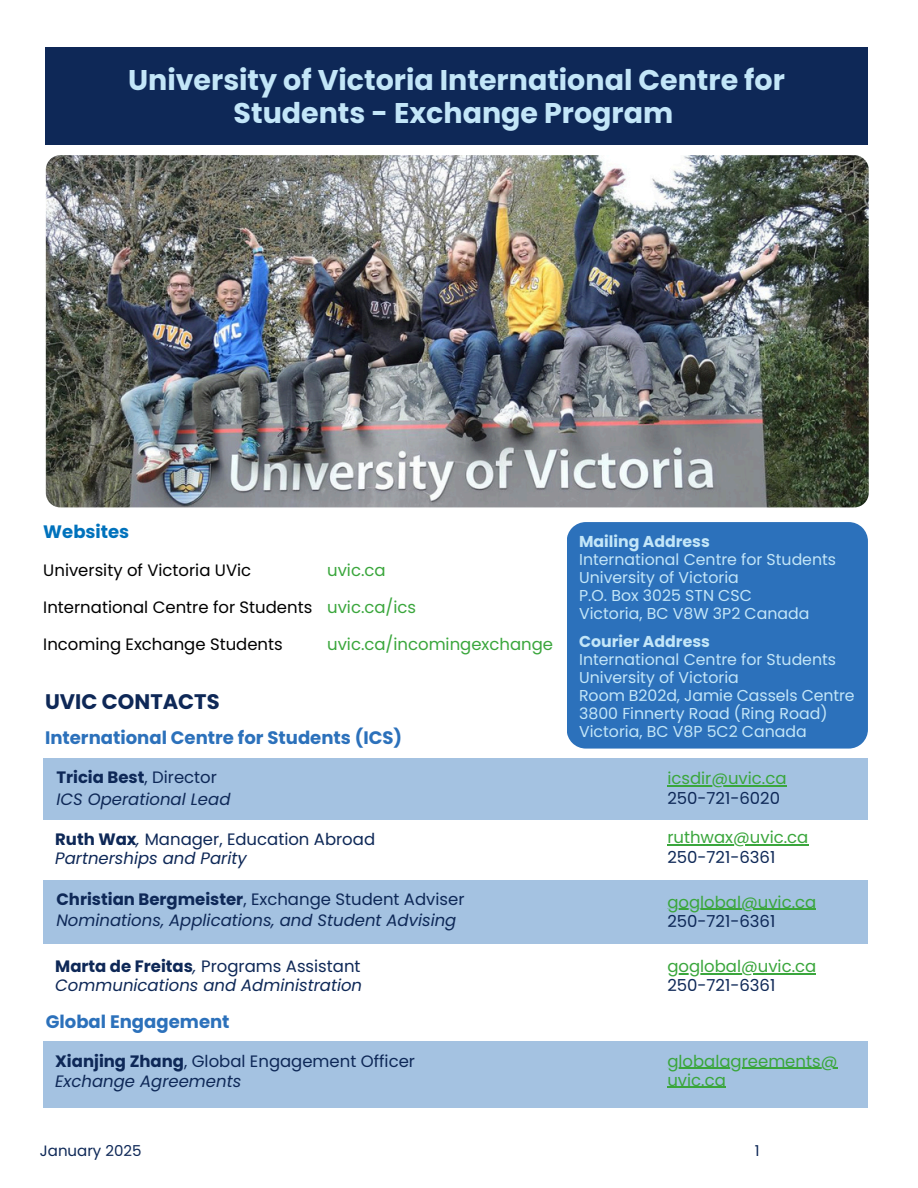
<style>
.page{position:relative;width:918px;height:1188px;background:#fff}
.page>*{position:absolute;margin:0;border:0;box-sizing:border-box;transform-origin:0 0}
.t1{font:700 28.5px/33.8px "Poppins";color:#c3e6f8;text-align:center}
.t2{font:700 21px "Poppins";color:#0e2857}
.t3{font:700 18px "Poppins";color:#2c71bb}
.t4{font:700 18px "Poppins";color:#0072bc}
.t5{font:italic 16.5px/21.3px "Poppins";color:#0e2857}
.t6{font:16.5px/19.2px "Poppins";color:#3aa63c}
.t7{font:16.5px/19.2px "Poppins";color:#0e2857}
.t8{font:16.5px "Poppins";color:#000}
.t9{font:15.75px/18px "Poppins";color:#c3e6f8}
.t10{font:700 15.75px "Poppins";color:#c3e6f8}
.t11{font:15px "Poppins";color:#0e2857}
.s1{font-weight:700;font-style:normal}
.s2{font-style:normal}
.s3{color:#0e2857}
.s4{font-weight:700}
.s5{font-style:italic}
</style>
<div class="page">
<img style="left:46px;top:155px;width:822px;height:352px;border-radius:15px">
<div style="left:567px;top:522px;width:301px;height:227px;background:#2c71bb"></div>
<div style="left:43px;top:1041px;width:825px;height:67px;background:#a4c2e1"></div>
<div style="left:45px;top:48px;width:823px;height:97px;background:#0e2857"></div>
<div style="left:43px;top:880px;width:825px;height:64px;background:#a4c2e1"></div>
<div style="left:43px;top:759px;width:825px;height:61px;background:#a4c2e1"></div>
<hr style="left:667px;top:909px;width:149px;height:1px;background:#3aa63c">
<hr style="left:667px;top:845px;width:141px;height:1px;background:#3aa63c">
<hr style="left:667px;top:1068px;width:170px;height:1px;background:#3aa63c">
<hr style="left:667px;top:1087px;width:59px;height:1px;background:#3aa63c">
<hr style="left:667px;top:786px;width:120px;height:1px;background:#3aa63c">
<hr style="left:667px;top:973px;width:149px;height:2px;background:#3aa63c">
<p class="t1" style="left:128px;top:63px;width:658px">University of Victoria International Centre for<br>Students - Exchange Program</p>
<p class="t4" style="left:43px;top:520px;width:88px">Websites</p>
<p class="t8" style="left:43px;top:558px;width:209px">University of Victoria UVic</p>
<p class="t8" style="left:43px;top:595px;width:271px">International Centre for Students</p>
<p class="t8" style="left:43px;top:632px;width:241px">Incoming Exchange Students</p>
<p class="t2" style="left:45px;top:687px;width:176px">UVIC CONTACTS</p>
<p class="t3" style="left:45px;top:725px;width:359px">International Centre for Students (ICS)</p>
<h4 class="t6" style="left:327px;top:560px;width:60px">uvic.ca</h4>
<h4 class="t6" style="left:327px;top:597px;width:91px">uvic.ca/ics</h4>
<h4 class="t6" style="left:327px;top:634px;width:227px">uvic.ca/incomingexchange</h4>
<h4 class="t10" style="left:579px;top:530px;width:132px">Mailing Address</h4>
<p class="t9" style="left:579px;top:550px;width:258px">International Centre for Students<br>University of Victoria</p>
<p class="t9" style="left:579px;top:586px;width:174px">P.O. Box 3025 STN CSC</p>
<p class="t9" style="left:579px;top:604px;width:232px">Victoria, BC V8W 3P2 Canada</p>
<h4 class="t10" style="left:579px;top:630px;width:132px">Courier Address</h4>
<h4 class="t9" style="left:579px;top:650px;width:258px">International Centre for Students<br>University of Victoria</h4>
<h4 class="t9" style="left:579px;top:686px;width:277px">Room B202d, Jamie Cassels Centre</h4>
<h4 class="t9" style="left:579px;top:704px;width:250px">3800 Finnerty Road (Ring Road)<br>Victoria, BC V8P 5C2 Canada</h4>
<h4 class="t5" style="left:56px;top:767px;width:176px"><span class="s1">Tricia Best</span><span class="s2">, Director<br></span>ICS Operational Lead</h4>
<h4 class="t6" style="left:667px;top:769px;width:121px">icsdir@uvic.ca<br><span class="s3">250-721-6020</span></h4>
<p class="t7" style="left:55px;top:830px;width:321px"><span class="s4">Ruth Wax</span><span class="s5">,</span> Manager, Education Abroad<br><span class="s5">Partnerships and Parity</span></p>
<h2 class="t6" style="left:667px;top:828px;width:143px">ruthwax@uvic.ca<br><span class="s3">250-721-6361</span></h2>
<h4 class="t5" style="left:56px;top:889px;width:410px"><span class="s1">Christian Bergmeister</span><span class="s2">, Exchange Student Adviser<br></span>Nominations, Applications, and Student Advising</h4>
<p class="t5" style="left:55px;top:957px;width:308px;line-height:19.2px"><span class="s1">Marta de Freitas</span>, <span class="s2">Programs Assistant<br></span>Communications and Administration</p>
<p class="t6" style="left:667px;top:957px;width:150px">goglobal@uvic.ca<br><span class="s3">250-721-6361</span></p>
<p class="t6" style="left:667px;top:892px;width:150px">goglobal@uvic.ca<br><span class="s3">250-721-6361</span></p>
<h4 class="t3" style="left:46px;top:1009px;width:185px">Global Engagement</h4>
<h3 class="t7" style="left:55px;top:1051px;width:361px;line-height:20.2px"><span class="s4">Xianjing Zhang</span>, Global Engagement Officer<br><span class="s5">Exchange Agreements</span></h3>
<h4 class="t11" style="left:40px;top:1140px;width:103px">January 2025</h4>
<h3 class="t6" style="left:667px;top:1051px;width:172px">globalagreements@ uvic.ca</h3>
<h1 class="t11" style="left:755px;top:1140px;width:6px">1</h1>
</div>
